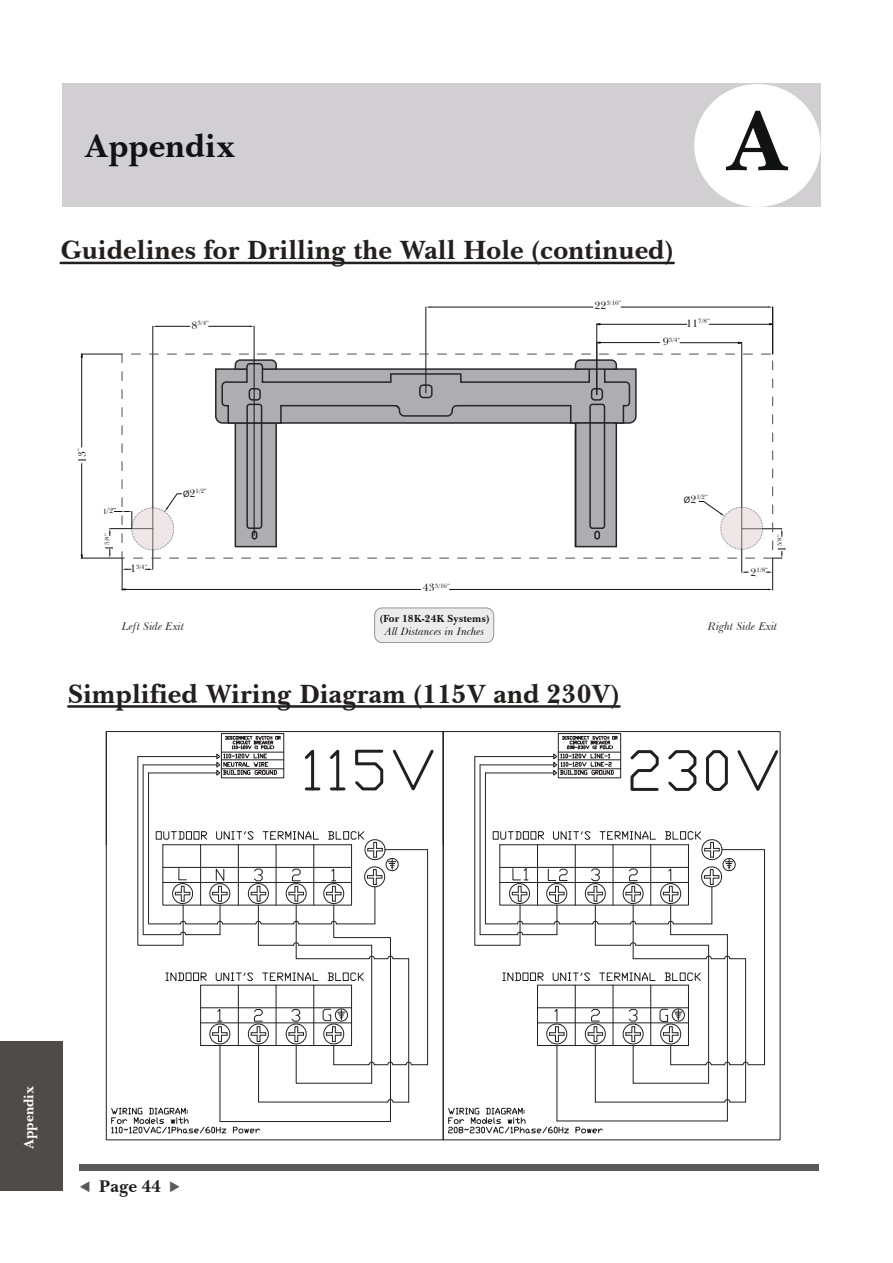
<style>
.page{position:relative;width:893px;height:1263px;background:#fff}
.page>*{position:absolute;margin:0;border:0;box-sizing:border-box;transform-origin:0 0}
.t1{font:700 86.7px "Baskerville BT";color:#111213}
.t2{font:700 33px "Baskerville BT";color:#111213}
.t3{font:700 27px "Baskerville BT";color:#241f1f}
.t4{font:700 17.4px "Baskerville BT";color:#241f1f}
.t5{font:700 13.8px "Baskerville BT";color:#fff}
.t6{font:italic 11.25px "Baskerville BT";color:#242728}
.t7{font:italic 10.95px "Baskerville BT";color:#121314}
.t8{font:10.95px "Baskerville BT";color:#121314}
.t9{font:700 10.5px "Baskerville BT";color:#121314}
.t10{font:7.65px "Baskerville BT";color:#121314}
.t11{font:6.3px "Baskerville BT";color:#121314}
.s1{font-size:10.95px}
.s2{font-size:6.15px}
.s3{font-family:"Myriad Pro";font-size:9.3px}
</style>
<div class="page">
<div style="left:375px;top:608px;width:119px;height:35px;background:#edeced;border-radius:8px"></div>
<div style="left:374px;top:607px;width:120px;height:36px;border:1px solid #242728;border-radius:8px"></div>
<svg style="left:215px;top:359px;width:422px;height:189px"></svg>
<hr style="left:426px;top:307px;width:1px;height:86px;background:#151718">
<hr style="left:430px;top:307px;width:163px;height:1px;background:#121314">
<hr style="left:621px;top:307px;width:147px;height:1px;background:#121314">
<svg style="left:699px;top:501px;width:25px;height:15px"></svg>
<hr style="left:741px;top:528px;width:1px;height:44px;background:#121314">
<svg style="left:742px;top:571px;width:6px;height:2px"></svg>
<svg style="left:766px;top:571px;width:6px;height:2px"></svg>
<hr style="left:742px;top:528px;width:40px;height:1px;background:#121314">
<svg style="left:781px;top:529px;width:2px;height:7px"></svg>
<svg style="left:773px;top:551px;width:10px;height:8px"></svg>
<svg style="left:109px;top:549px;width:2px;height:9px"></svg>
<hr style="left:153px;top:529px;width:1px;height:40px;background:#121314">
<svg style="left:145px;top:568px;width:8px;height:2px"></svg>
<svg style="left:123px;top:568px;width:8px;height:2px"></svg>
<svg style="left:164px;top:493px;width:18px;height:19px"></svg>
<hr style="left:153px;top:326px;width:1px;height:203px;background:#121314">
<hr style="left:254px;top:326px;width:1px;height:209px;background:#121314">
<hr style="left:157px;top:326px;width:33px;height:1px;background:#121314">
<hr style="left:209px;top:326px;width:41px;height:1px;background:#121314">
<hr style="left:122px;top:558px;width:1px;height:32px;background:#121314">
<hr style="left:772px;top:558px;width:1px;height:32px;background:#121314">
<hr style="left:125px;top:589px;width:296px;height:1px;background:#121314">
<hr style="left:449px;top:589px;width:320px;height:1px;background:#121314">
<hr style="left:772px;top:307px;width:1px;height:47px;background:#121414">
<hr style="left:709px;top:324px;width:60px;height:1px;background:#121314">
<hr style="left:600px;top:324px;width:87px;height:1px;background:#121314">
<hr style="left:596px;top:324px;width:1px;height:71px;background:#151718">
<hr style="left:741px;top:343px;width:1px;height:185px;background:#121414">
<hr style="left:600px;top:342px;width:60px;height:1px;background:#141617">
<hr style="left:680px;top:342px;width:59px;height:1px;background:#141617">
<svg style="left:109px;top:511px;width:24px;height:25px"></svg>
<hr style="left:82px;top:354px;width:40px;height:1px;background:#121314">
<hr style="left:82px;top:558px;width:40px;height:1px;background:#121314">
<hr style="left:81px;top:357px;width:1px;height:90px;background:#121314">
<hr style="left:81px;top:464px;width:1px;height:91px;background:#121314">
<svg style="left:132px;top:508px;width:42px;height:42px"></svg>
<div style="left:132px;top:508px;width:42px;height:42px;border:1px dashed #241f1f;border-radius:50%"></div>
<svg style="left:721px;top:507px;width:42px;height:42px"></svg>
<div style="left:721px;top:507px;width:42px;height:42px;border:1px dashed #241f1f;border-radius:50%"></div>
<div style="left:0;top:1041px;width:62px;height:149px;background:#4e4b49"></div>
<hr style="left:61px;top:262px;width:613px;height:2px;background:#241f1f">
<hr style="left:68px;top:705px;width:551px;height:3px;background:#241f1f">
<div style="left:62px;top:84px;width:759px;height:123px;background:#d1cfd2"></div>
<div style="left:694px;top:84px;width:127px;height:123px;background:#fff;border-radius:50%"></div>
<div style="left:80px;top:1164px;width:739px;height:7px;background:#5a5958"></div>
<div style="left:221px;top:733px;width:63px;height:45px;border:1px solid #241f1f"></div>
<hr style="left:106px;top:731px;width:1px;height:114px;background:#241f1f">
<div style="left:558px;top:733px;width:63px;height:45px;border:1px solid #241f1f"></div>
<svg style="left:448px;top:1105px;width:155px;height:29px"></svg>
<hr style="left:443px;top:731px;width:1px;height:114px;background:#241f1f">
<hr style="left:557px;top:1045px;width:1px;height:76px;background:#241f1f">
<hr style="left:727px;top:935px;width:1px;height:186px;background:#241f1f">
<hr style="left:557px;top:1120px;width:170px;height:1px;background:#241f1f">
<hr style="left:595px;top:1045px;width:1px;height:57px;background:#241f1f">
<hr style="left:745px;top:959px;width:1px;height:143px;background:#241f1f">
<hr style="left:595px;top:1102px;width:130px;height:1px;background:#241f1f">
<svg style="left:724px;top:1099px;width:22px;height:4px"></svg>
<svg style="left:111px;top:735px;width:323px;height:399px"></svg>
<svg style="left:474px;top:735px;width:307px;height:349px"></svg>
<p class="t2" style="left:85px;top:126px;width:152px">Appendix</p>
<h1 class="t1" style="left:726px;top:87px;width:63px">A</h1>
<p class="t3" style="left:61px;top:233px;width:614px">Guidelines for Drilling the Wall Hole (continued)</p>
<p class="t11" style="left:192px;top:319px;width:19px"><span class="s1">8</span>3/4”</p>
<p class="t11" style="left:594px;top:299px;width:29px"><span class="s1">22</span>3/16”</p>
<p class="t11" style="left:686px;top:317px;width:25px"><span class="s1">11</span>7/8”</p>
<p class="t11" style="left:663px;top:335px;width:19px"><span class="s1">9</span>3/4<span class="s2">”</span></p>
<p class="t8" style="left:75px;top:462px;width:16px;rotate:-90deg">13<sup>”</sup></p>
<p class="t10" style="left:103px;top:506px;width:15px;rotate:-1deg">1/2”</p>
<p class="t11" style="left:103px;top:551px;width:19px;rotate:-90deg"><span class="s1">1</span>5/8”</p>
<p class="t11" style="left:183px;top:487px;width:26px"><span class="s3">Ø</span><span class="s1">2</span>1/2”</p>
<p class="t11" style="left:684px;top:493px;width:26px"><span class="s3">Ø</span><span class="s1">2</span>1/2”</p>
<p class="t11" style="left:776px;top:552px;width:19px;rotate:-90deg"><span class="s1">1</span>5/8”</p>
<p class="t11" style="left:130px;top:563px;width:19px"><span class="s1">1</span>3/4”</p>
<p class="t11" style="left:750px;top:566px;width:19px"><span class="s1">2</span>1/8”</p>
<p class="t11" style="left:423px;top:582px;width:29px"><span class="s1">43</span>3/16”</p>
<p class="t9" style="left:380px;top:612px;width:111px">(For 18K-24K Systems)</p>
<p class="t7" style="left:385px;top:625px;width:101px">All Distances in Inches</p>
<p class="t6" style="left:122px;top:619px;width:64px">Left Side Exit</p>
<p class="t6" style="left:708px;top:619px;width:71px">Right Side Exit</p>
<p class="t3" style="left:68px;top:677px;width:553px">Simplified Wiring Diagram (115V and 230V)</p>
<p class="t5" style="left:20px;top:1149px;width:65px;rotate:-90deg">Appendix</p>
<p class="t4" style="left:99px;top:1175px;width:64px">Page 44</p>
</div>
